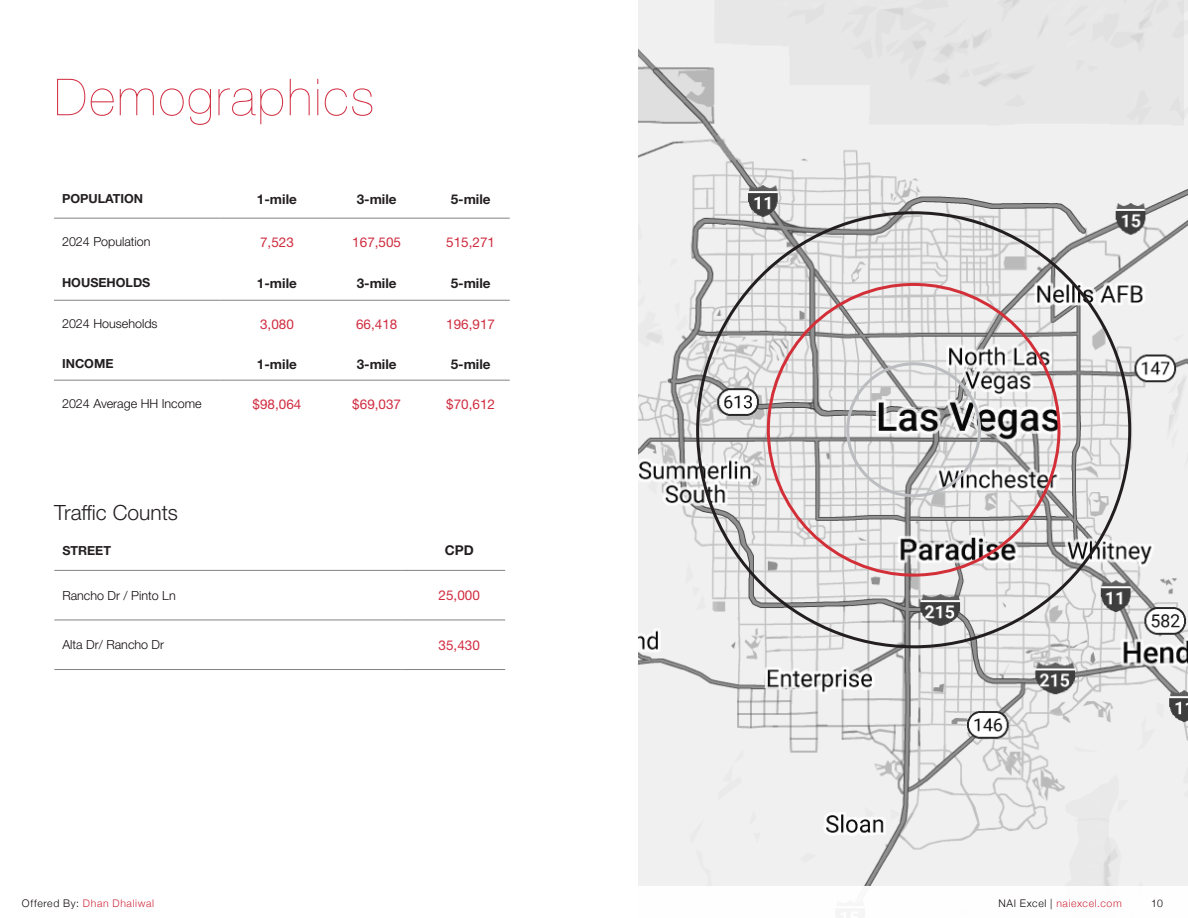
<style>
.page{position:relative;width:1188px;height:918px;background:#fff}
.page>*{position:absolute;margin:0;border:0;box-sizing:border-box;transform-origin:0 0}
.Heading{font:200 51px "Helvetica Neue LT Std";letter-spacing:.04em;color:#d02c40}
.Table_Grey{font:300 21px "Helvetica Neue LT Std";color:#231f20}
.Table_Red{font:13.5px "Helvetica Neue LT Std";color:#d02c40}
.Table_Red-2{font:700 13.5px "Helvetica Neue LT Std";color:#231f20}
.Table_Grey-2{font:300 12.45px "Helvetica Neue LT Std";color:#110a0c}
.Table_Grey-3{font:700 12.45px "Helvetica Neue LT Std";color:#231f20}
.Phone_Number{font:300 10.5px "Helvetica Neue";letter-spacing:.06em;color:#d02c40}
.Page_Number{font:300 10.5px "Helvetica Neue";letter-spacing:.06em;color:#d02c40}
.Phone_Number-2{font:300 10.5px "Helvetica Neue";color:#110a0c}
.s1{color:#110a0c}
</style>
<div class="page">
<img style="left:639px;top:0;width:549px;height:886px">
<div style="left:846px;top:362px;width:135px;height:135px;border:3px solid #bcbdc0;border-radius:50%"></div>
<hr style="left:54px;top:570px;width:348px;height:1px;background:#838283">
<hr style="left:402px;top:570px;width:103px;height:1px;background:#838283">
<hr style="left:54px;top:620px;width:348px;height:1px;background:#838283">
<hr style="left:402px;top:620px;width:103px;height:1px;background:#838283">
<hr style="left:54px;top:669px;width:348px;height:1px;background:#838283">
<hr style="left:402px;top:669px;width:103px;height:1px;background:#838283">
<hr style="left:54px;top:380px;width:166px;height:1px;background:#838283">
<hr style="left:220px;top:380px;width:102px;height:1px;background:#838283">
<hr style="left:322px;top:380px;width:98px;height:1px;background:#838283">
<hr style="left:420px;top:380px;width:90px;height:1px;background:#838283">
<hr style="left:54px;top:300px;width:166px;height:1px;background:#838283">
<hr style="left:220px;top:300px;width:102px;height:1px;background:#838283">
<hr style="left:322px;top:300px;width:98px;height:1px;background:#838283">
<hr style="left:420px;top:300px;width:90px;height:1px;background:#838283">
<hr style="left:54px;top:218px;width:166px;height:1px;background:#838283">
<hr style="left:220px;top:218px;width:102px;height:1px;background:#838283">
<hr style="left:322px;top:218px;width:98px;height:1px;background:#838283">
<hr style="left:420px;top:218px;width:90px;height:1px;background:#838283">
<p class="Heading" style="left:54px;top:68px;width:321px">Demographics</p>
<p class="Table_Grey-3" style="left:62px;top:191px;width:83px">POPULATION</p>
<p class="Table_Red-2" style="left:257px;top:190px;width:41px">1-mile</p>
<p class="Table_Red-2" style="left:357px;top:190px;width:41px">3-mile</p>
<p class="Table_Red-2" style="left:451px;top:190px;width:41px">5-mile</p>
<p class="Table_Grey-2" style="left:62px;top:234px;width:90px">2024 Population</p>
<p class="Table_Red" style="left:260px;top:234px;width:35px">7,523</p>
<p class="Table_Red" style="left:352px;top:234px;width:50px">167,505</p>
<p class="Table_Red" style="left:446px;top:234px;width:50px">515,271</p>
<p class="Table_Grey-3" style="left:62px;top:275px;width:90px">HOUSEHOLDS</p>
<p class="Table_Red-2" style="left:257px;top:275px;width:41px">1-mile</p>
<p class="Table_Red-2" style="left:357px;top:275px;width:41px">3-mile</p>
<p class="Table_Red-2" style="left:451px;top:275px;width:41px">5-mile</p>
<p class="Table_Grey-2" style="left:62px;top:316px;width:97px">2024 Households</p>
<p class="Table_Red" style="left:260px;top:316px;width:35px">3,080</p>
<p class="Table_Red" style="left:356px;top:316px;width:43px">66,418</p>
<p class="Table_Red" style="left:446px;top:316px;width:50px">196,917</p>
<p class="Table_Grey-3" style="left:62px;top:356px;width:53px">INCOME</p>
<p class="Table_Red-2" style="left:257px;top:356px;width:41px">1-mile</p>
<p class="Table_Red-2" style="left:357px;top:356px;width:41px">3-mile</p>
<p class="Table_Red-2" style="left:451px;top:356px;width:41px">5-mile</p>
<p class="Table_Grey-2" style="left:62px;top:396px;width:141px">2024 Average HH Income</p>
<p class="Table_Red" style="left:253px;top:396px;width:50px">$98,064</p>
<p class="Table_Red" style="left:352px;top:396px;width:50px">$69,037</p>
<p class="Table_Red" style="left:446px;top:396px;width:50px">$70,612</p>
<p class="Table_Grey" style="left:54px;top:500px;width:125px">Traffic Counts</p>
<p class="Table_Grey-3" style="left:62px;top:542px;width:50px">STREET</p>
<p class="Table_Red-2" style="left:445px;top:542px;width:31px">CPD</p>
<p class="Table_Grey-2" style="left:62px;top:588px;width:115px">Rancho Dr / Pinto Ln</p>
<p class="Table_Red" style="left:439px;top:587px;width:43px">25,000</p>
<p class="Table_Grey-2" style="left:62px;top:637px;width:103px">Alta Dr/ Rancho Dr</p>
<p class="Table_Red" style="left:439px;top:637px;width:43px">35,430</p>
<p class="Phone_Number" style="left:22px;top:895px;width:134px"><span class="s1">Offered By:</span> Dhan Dhaliwal</p>
<p class="Page_Number" style="left:998px;top:895px;width:125px"><span class="s1">NAI Excel |</span> naiexcel.com</p>
<p class="Phone_Number-2" style="left:1151px;top:895px;width:13px">10</p>
</div>
